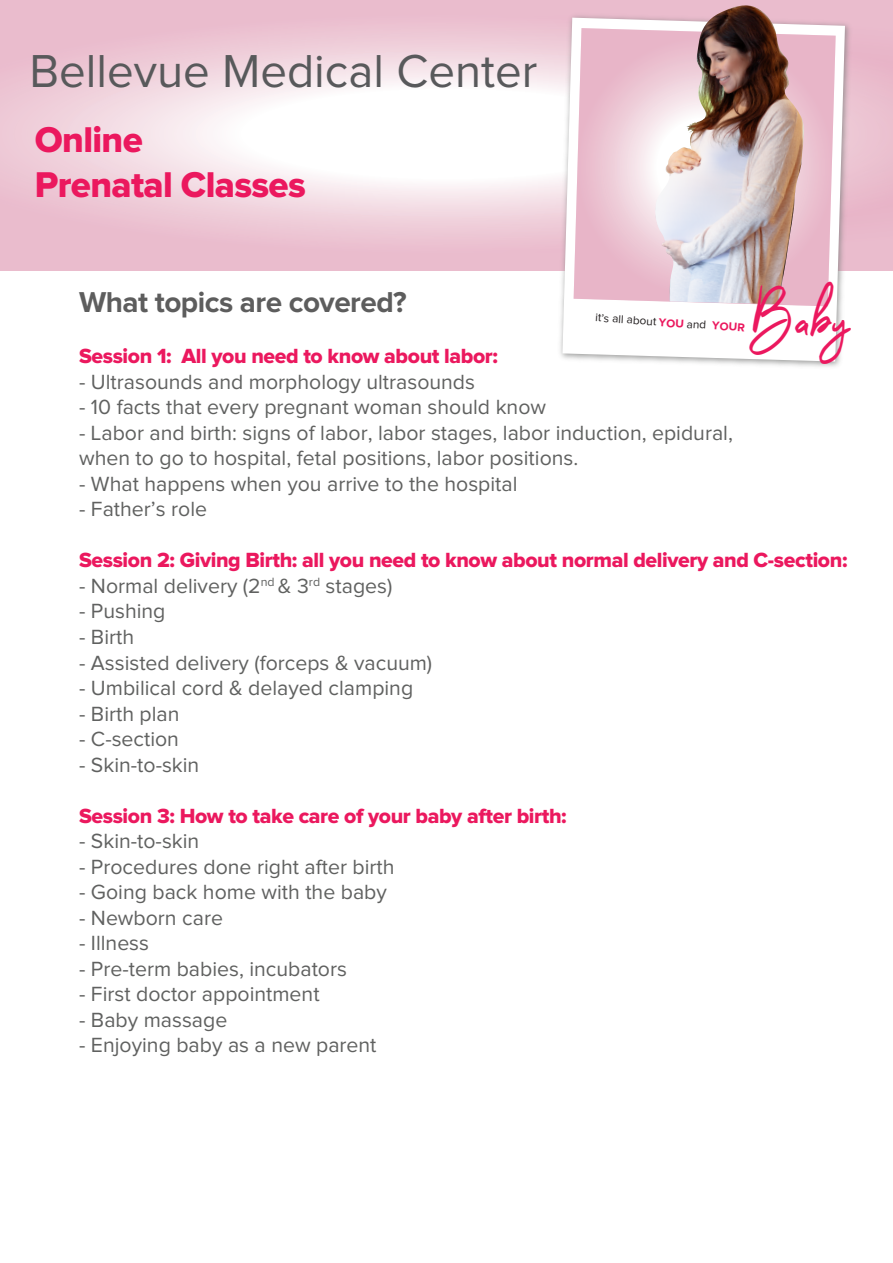
<style>
.page{position:relative;width:893px;height:1263px;background:#fff}
.page>*{position:absolute;margin:0;border:0;box-sizing:border-box;transform-origin:0 0}
.t1{font:47.85px "Proxima Nova";color:#58595b}
.t2{font:46.65px "Hello Santtiny";color:#eb185e}
.t3{font:37.05px/44.5px "Proxima Nova Extrabld";letter-spacing:-.02em;color:#eb185e}
.t4{font:700 29.7px "Proxima Nova";letter-spacing:-.02em;color:#5d5d5d}
.t5{font:21.3px/25.5px "Proxima Nova";color:#606160}
.t6{font:21.3px "Proxima Nova Extrabld";letter-spacing:-.02em;color:#eb185e}
.t7{font:11.7px "Proxima Nova";color:#231f20}
.t8{font:700 11.7px "Proxima Nova";color:#eb185e}
.s1{font-weight:700;color:#eb185e}
</style>
<div class="page">
<svg style="left:0;top:0;width:893px;height:271px"></svg>
<img style="left:542px;top:0;width:326px;height:367px">
<svg style="left:562px;top:18px;width:283px;height:344px"></svg>
<svg style="left:574px;top:28px;width:262px;height:278px;background:#ecc5d3"></svg>
<svg style="left:576px;top:299px;width:243px;height:48px"></svg>
<img style="left:654px;top:5px;width:150px;height:299px">
<h1 class="t1" style="left:29px;top:49px;width:509px">Bellevue Medical Center</h1>
<h3 class="t3" style="left:35px;top:118px;width:272px">Online<br>Prenatal Classes</h3>
<h2 class="t2" style="left:751px;top:290px;width:100px">Baby</h2>
<h3 class="t4" style="left:79px;top:289px;width:329px">What topics are covered?</h3>
<p class="t6" style="left:79px;top:344px;width:420px">Session 1: All you need to know about labor:</p>
<p class="t5" style="left:79px;top:370px;width:397px">- Ultrasounds and morphology ultrasounds</p>
<p class="t5" style="left:79px;top:395px;width:468px">- 10 facts that every pregnant woman should know</p>
<p class="t5" style="left:79px;top:421px;width:655px">- Labor and birth: signs of labor, labor stages, labor induction, epidural, when to go to hospital, fetal positions, labor positions.</p>
<p class="t5" style="left:79px;top:472px;width:440px">- What happens when you arrive to the hospital</p>
<p class="t5" style="left:79px;top:497px;width:130px">- Father’s role</p>
<p class="t6" style="left:79px;top:548px;width:770px">Session 2: Giving Birth: all you need to know about normal delivery and C-section:</p>
<p class="t5" style="left:79px;top:574px;width:315px">- Normal delivery (2<sup>nd</sup> &amp; 3<sup>rd</sup> stages)</p>
<p class="t5" style="left:79px;top:599px;width:88px">- Pushing</p>
<p class="t5" style="left:79px;top:625px;width:57px">- Birth</p>
<p class="t5" style="left:79px;top:651px;width:355px">- Assisted delivery (forceps &amp; vacuum)</p>
<p class="t5" style="left:79px;top:676px;width:336px">- Umbilical cord &amp; delayed clamping</p>
<p class="t5" style="left:79px;top:702px;width:102px">- Birth plan</p>
<p class="t5" style="left:79px;top:727px;width:101px">- C-section</p>
<p class="t5" style="left:79px;top:753px;width:122px">- Skin-to-skin</p>
<p class="t6" style="left:79px;top:803px;width:489px">Session 3: How to take care of your baby after birth:</p>
<p class="t5" style="left:79px;top:829px;width:122px">- Skin-to-skin</p>
<p class="t5" style="left:79px;top:855px;width:317px">- Procedures done right after birth</p>
<p class="t5" style="left:79px;top:880px;width:309px">- Going back home with the baby</p>
<p class="t5" style="left:79px;top:906px;width:145px">- Newborn care</p>
<p class="t5" style="left:79px;top:931px;width:72px">- Illness</p>
<p class="t5" style="left:79px;top:957px;width:269px">- Pre-term babies, incubators</p>
<p class="t5" style="left:79px;top:982px;width:242px">- First doctor appointment</p>
<p class="t5" style="left:79px;top:1008px;width:150px">- Baby massage</p>
<p class="t5" style="left:79px;top:1033px;width:299px">- Enjoying baby as a new parent</p>
<p class="t7" style="left:596px;top:312px;width:113px;rotate:4deg">it’s all about <span class="s1">YOU</span> and</p>
<p class="t8" style="left:713px;top:320px;width:34px;rotate:4deg">YOUR</p>
</div>
